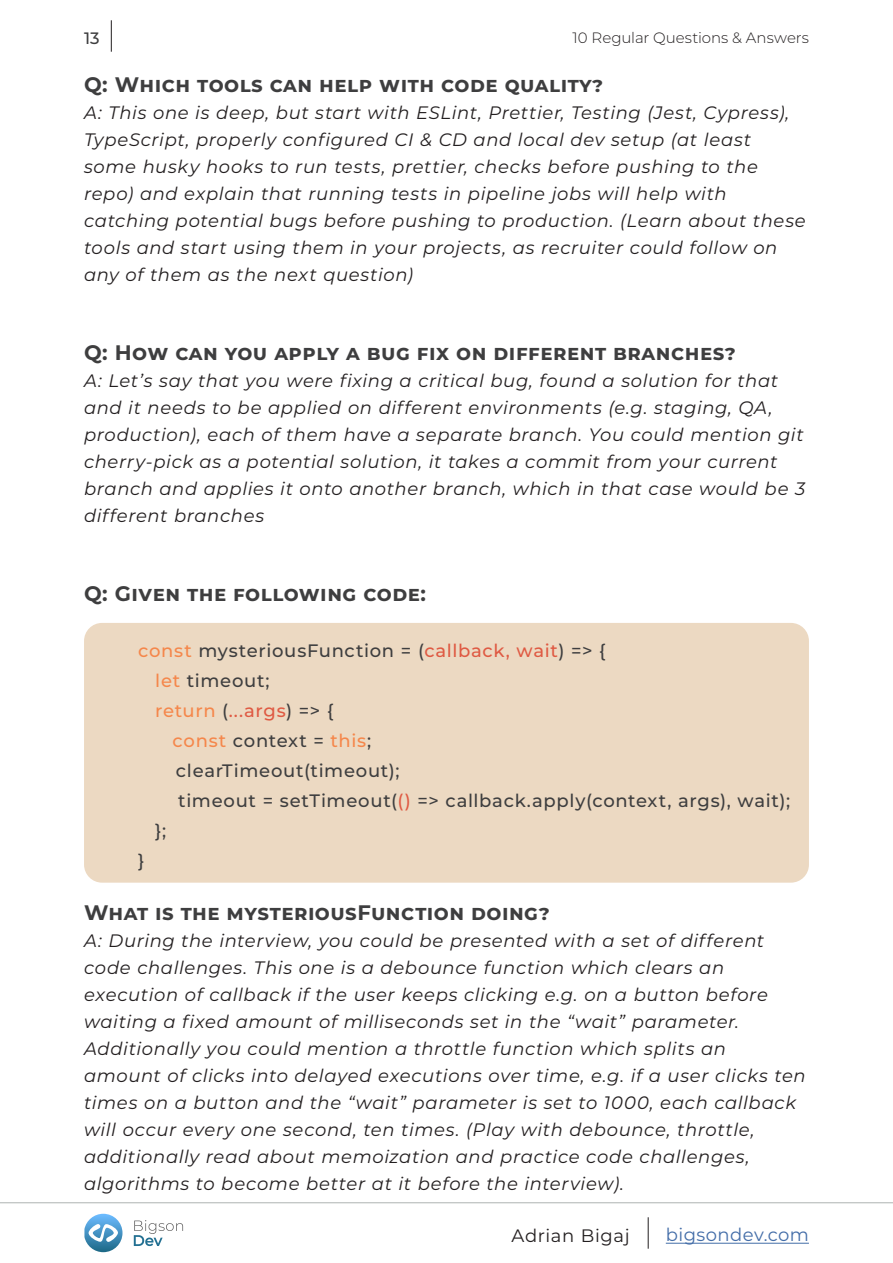
<style>
.page{position:relative;width:893px;height:1263px;background:#fff}
.page>*{position:absolute;margin:0;border:0;box-sizing:border-box;transform-origin:0 0}
.pytanie_spis{font:700 21px "Montserrat";letter-spacing:.025em;color:#3e3e3f}
.bez_dzielenia{font:700 21px "Montserrat";letter-spacing:.02em;color:#3e3e3f}
.bez_dzielenia-2{font:italic 18px/27px "Montserrat";letter-spacing:.035em;color:#231f20}
.bez_dzielenia-3{font:500 18px "Montserrat";letter-spacing:.04em;color:#3e3e3f}
.bez_dzielenia-4{font:500 18px "Montserrat";letter-spacing:.03em;color:#df5a43}
.bez_dzielenia-5{font:500 18px "Montserrat";letter-spacing:.035em;color:#f5874b}
.t1{font:18px "Montserrat";letter-spacing:.025em;color:#436da8}
.t2{font:18px "Montserrat";letter-spacing:.035em;color:#231f20}
.t3{font:500 16.5px "Montserrat";color:#3e3e3f}
.t4{font:300 15px "Montserrat";letter-spacing:-.005em;color:#231f20}
.s1{color:#f5874b}
.s2{color:#df5a43}
.s3{color:#3e3e3f}
</style>
<div class="page">
<hr style="left:0;top:1203px;width:892px;height:1px;background:#aeb3b2">
<hr style="left:111px;top:20px;width:1px;height:32px;background:#231f20">
<svg style="left:84px;top:1214px;width:38px;height:38px"></svg>
<svg style="left:134px;top:1220px;width:49px;height:26px"></svg>
<hr style="left:665px;top:1243px;width:143px;height:1px;background:#436da8">
<hr style="left:648px;top:1217px;width:1px;height:32px;background:#231f20">
<div style="left:84px;top:623px;width:724px;height:260px;background:#ecd9c2;border-radius:18px"></div>
<p class="t3" style="left:84px;top:27px;width:17px">13</p>
<p class="t4" style="left:572px;top:27px;width:238px">10 Regular Questions &amp; Answers</p>
<p class="pytanie_spis" style="left:84px;top:70px;width:521px">Q: Which tools can help with code quality?</p>
<p class="bez_dzielenia-2" style="left:84px;top:99px;width:723px">A: This one is deep, but start with ESLint, Prettier, Testing (Jest, Cypress), TypeScript, properly configured CI &amp; CD and local dev setup (at least some husky hooks to run tests, prettier, checks before pushing to the repo) and explain that running tests in pipeline jobs will help with catching potential bugs before pushing to production. (Learn about these tools and start using them in your projects, as recruiter could follow on any of them as the next question)</p>
<p class="pytanie_spis" style="left:84px;top:337px;width:653px">Q: How can you apply a bug fix on different branches?</p>
<p class="bez_dzielenia-2" style="left:84px;top:367px;width:722px">A: Let’s say that you were fixing a critical bug, found a solution for that and it needs to be applied on different environments (e.g. staging, QA, production), each of them have a separate branch. You could mention git cherry-pick as a potential solution, it takes a commit from your current branch and applies it onto another branch, which in that case would be 3 different branches</p>
<p class="pytanie_spis" style="left:84px;top:578px;width:343px">Q: Given the following code:</p>
<p class="bez_dzielenia-3" style="left:138px;top:638px;width:469px"><span class="s1">const</span> mysteriousFunction = (<span class="s2">callback, wait</span>) =&gt; {</p>
<p class="bez_dzielenia-3" style="left:155px;top:668px;width:116px"><span class="s1">let</span> timeout;</p>
<p class="bez_dzielenia-4" style="left:155px;top:698px;width:179px"><span class="s1">return</span> <span class="s3">(</span>...args<span class="s3">) =&gt; {</span></p>
<p class="bez_dzielenia-5" style="left:172px;top:728px;width:200px">const <span class="s3">context =</span> this<span class="s3">;</span></p>
<p class="bez_dzielenia-3" style="left:176px;top:758px;width:225px">clearTimeout(timeout);</p>
<p class="bez_dzielenia-3" style="left:178px;top:788px;width:613px">timeout = setTimeout(<span class="s2">()</span> =&gt; callback.apply(context, args), wait);</p>
<p class="bez_dzielenia-3" style="left:155px;top:818px;width:12px">};</p>
<p class="bez_dzielenia-3" style="left:138px;top:848px;width:8px">}</p>
<p class="bez_dzielenia" style="left:84px;top:897px;width:467px">What is the mysteriousFunction doing?</p>
<p class="bez_dzielenia-2" style="left:84px;top:926px;width:723px">A: During the interview, you could be presented with a set of different code challenges. This one is a debounce function which clears an execution of callback if the user keeps clicking e.g. on a button before waiting a fixed amount of milliseconds set in the “wait” parameter.<br>Additionally you could mention a throttle function which splits an amount of clicks into delayed executions over time, e.g. if a user clicks ten times on a button and the “wait” parameter is set to 1000, each callback will occur every one second, ten times. (Play with debounce, throttle, additionally read about memoization and practice code challenges, algorithms to become better at it before the interview).</p>
<p class="t2" style="left:511px;top:1223px;width:120px">Adrian Bigaj</p>
<p class="t1" style="left:665px;top:1223px;width:145px">bigsondev.com</p>
</div>
